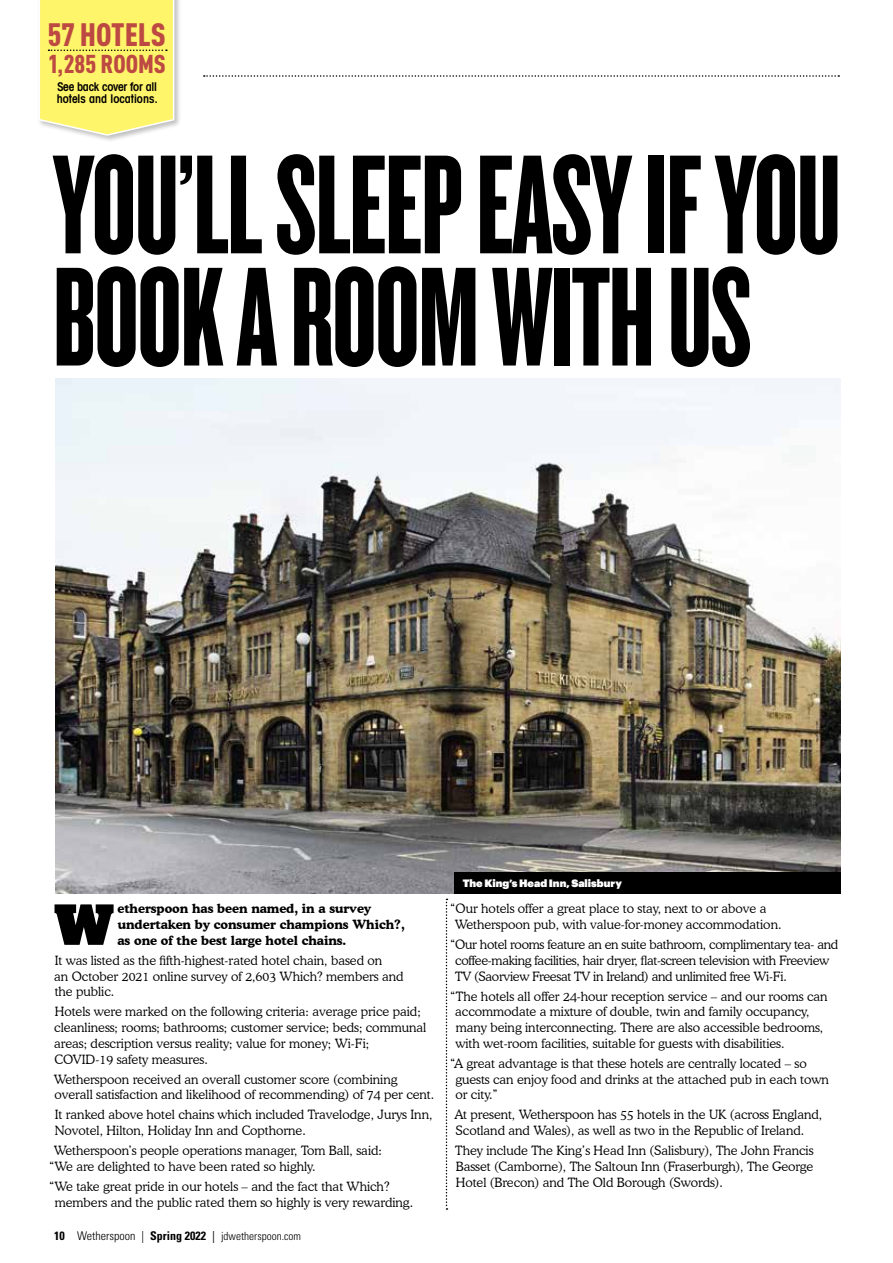
<style>
.page{position:relative;width:893px;height:1263px;background:#fff}
.page>*{position:absolute;margin:0;border:0;box-sizing:border-box;transform-origin:0 0}
.t1{font:146.7px/112.2px "Knockout HTF67 Full Bantamwt";letter-spacing:-.01em;color:#000}
.t2{font:900 57.75px "Stag";color:#000}
.t3{font:900 31.95px "DIN Cond";color:#bd4a42}
.t4{font:900 25.5px "DIN Cond";color:#bd4a42}
.t5{font:300 12.75px/15.8px "Cooper BT";color:#000}
.t6{font:300 12.75px/15.8px "Cooper BT";letter-spacing:-.02em;color:#000}
.t7{font:700 12.75px/15.8px "Cooper BT";color:#000}
.t8{font:600 condensed 12px/12px "Avant Garde IT Cby BT";color:#000}
.t9{font:300 condensed 11.25px "Univers LT Std";color:#000}
.t10{font:10.5px "Graphik Super";color:#fff}
.s1{font-family:"Avant Garde LT";font-weight:600}
.s2{font-weight:700;font-size:12px}
.s3{font-size:12px}
.s4{font-weight:400;font-size:12px}
</style>
<div class="page">
<svg style="left:204px;top:75px;width:635px;height:2px"></svg>
<div style="left:37px;top:0;width:145px;height:143px;background:#000;opacity:.25"></div>
<img style="left:55px;top:378px;width:786px;height:516px">
<svg style="left:446px;top:899px;width:1px;height:311px"></svg>
<div style="left:454px;top:872px;width:387px;height:22px;background:#000"></div>
<svg style="left:38px;top:0;width:137px;height:137px;background:#fcf377"></svg>
<h3 class="t3" style="left:48px;top:15px;width:120px">57 HOTELS</h3>
<h3 class="t4" style="left:48px;top:48px;width:120px">1<span class="s1">,</span>285 ROOMS</h3>
<p class="t8" style="left:57px;top:80px;width:103px">See back cover for all hotels and locations.</p>
<h1 class="t1" style="left:53px;top:150px;width:789px">YOU’LL SLEEP EASY IF YOU<br>BOOK A ROOM WITH US</h1>
<h2 class="t2" style="left:54px;top:891px;width:62px">W</h2>
<p class="t7" style="left:117px;top:901px;width:289px">etherspoon has been named, in a survey undertaken by consumer champions Which?, as one of the best large hotel chains.</p>
<p class="t5" style="left:54px;top:952px;width:351px">It was listed as the fifth-highest-rated hotel chain, based on<br>an October 2021 online survey of 2,603 Which? members and the public.</p>
<p class="t5" style="left:54px;top:1004px;width:373px">Hotels were marked on the following criteria: average price paid; cleanliness; rooms; bathrooms; customer service; beds; communal areas; description versus reality; value for money; Wi-Fi; COVID-19 safety measures.</p>
<p class="t5" style="left:54px;top:1071px;width:382px">Wetherspoon received an overall customer score (combining overall satisfaction and likelihood of recommending) of 74 per cent.</p>
<p class="t5" style="left:55px;top:1107px;width:379px">It ranked above hotel chains which included Travelodge, Jurys Inn,<br>Novotel, Hilton, Holiday Inn and Copthorne.</p>
<p class="t5" style="left:49px;top:1142px;width:334px;text-indent:5px">Wetherspoon’s people operations manager, Tom Ball, said: “We are delighted to have been rated so highly.</p>
<p class="t5" style="left:55px;top:1178px;width:360px;text-indent:-6px">“We take great pride in our hotels – and the fact that Which? members and the public rated them so highly is very rewarding.</p>
<p class="t9" style="left:54px;top:1229px;width:249px"><span class="s2">10</span> <span class="s3">Wetherspoon |</span> <span class="s2">Spring 2022</span> <span class="s4">|</span> jdwetherspoon.com</p>
<p class="t10" style="left:463px;top:875px;width:161px">The King’s Head Inn, Salisbury</p>
<p class="t5" style="left:455px;top:901px;width:328px;text-indent:-5px">“Our hotels offer a great place to stay, next to or above a<br>Wetherspoon pub, with value-for-money accommodation.</p>
<p class="t6" style="left:455px;top:936px;width:385px;text-indent:-5px">“Our hotel rooms feature an en suite bathroom, complimentary tea- and coffee-making facilities, hair dryer, flat-screen television with Freeview<br>TV (Saorview Freesat TV in Ireland) and unlimited free Wi-Fi.</p>
<p class="t5" style="left:455px;top:988px;width:374px;text-indent:-5px">“The hotels all offer 24-hour reception service – and our rooms can accommodate a mixture of double, twin and family occupancy, many being interconnecting. There are also accessible bedrooms, with wet-room facilities, suitable for guests with disabilities.</p>
<p class="t5" style="left:455px;top:1055px;width:375px;text-indent:-5px">“A great advantage is that these hotels are centrally located – so guests can enjoy food and drinks at the attached pub in each town or city.”</p>
<p class="t5" style="left:454px;top:1107px;width:369px">At present, Wetherspoon has 55 hotels in the UK (across England,<br>Scotland and Wales), as well as two in the Republic of Ireland.</p>
<p class="t5" style="left:455px;top:1142px;width:360px;text-align:justify">They include The King’s Head Inn (Salisbury), The John Francis Basset (Camborne), The Saltoun Inn (Fraserburgh), The George Hotel (Brecon) and The Old Borough (Swords).</p>
</div>
